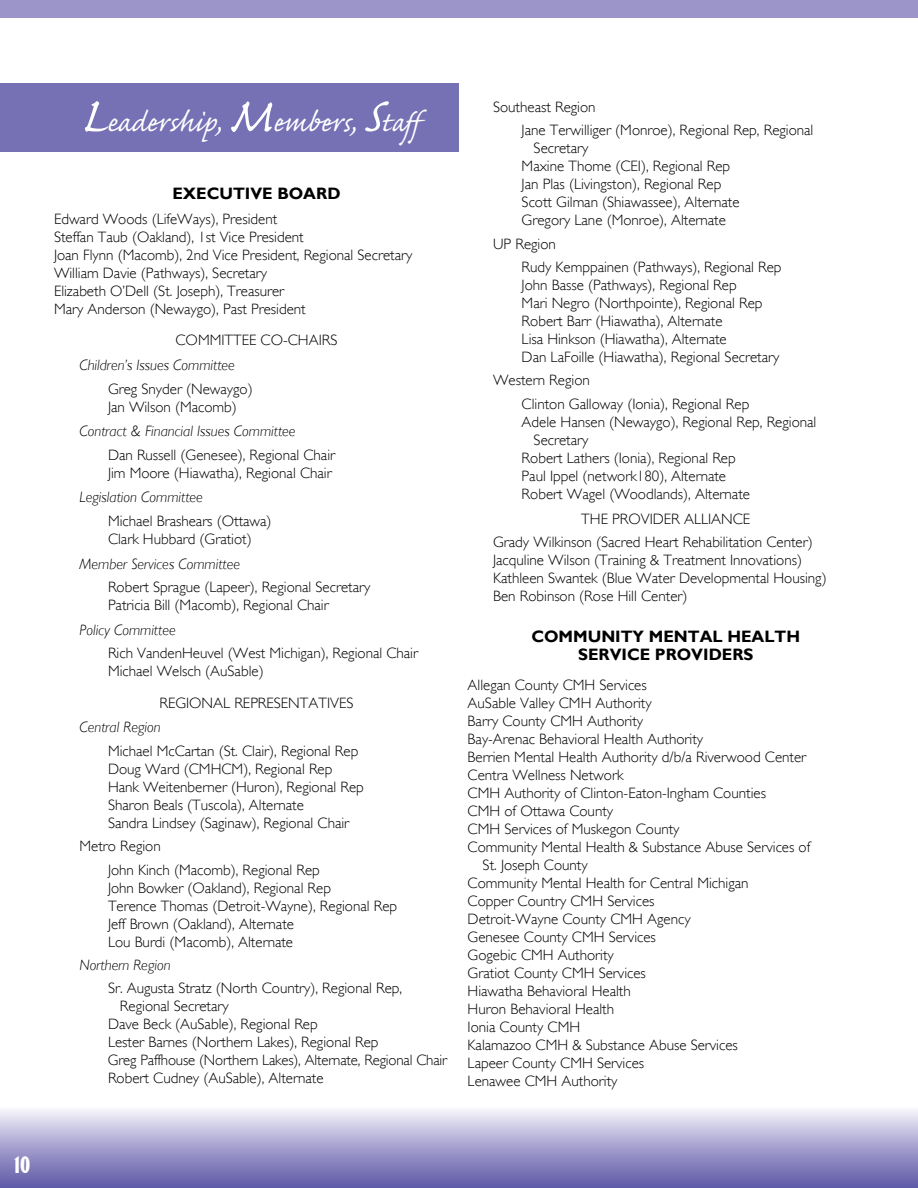
<style>
.page{position:relative;width:918px;height:1188px;background:#fff}
.page>*{position:absolute;margin:0;border:0;box-sizing:border-box;transform-origin:0 0}
.t1{font:36px "Caflisch Script Pro";color:#fff}
.t2{font:700 extra-condensed 21px "Gill Sans";color:#fff;scale:1.5 1}
.t3{font:700 16.5px/18px "Gill Sans";color:#000;text-align:center}
.t4{font:300 15px/18px "Gill Sans";color:#000}
.t5{font:italic 300 15px "Gill Sans";color:#000}
.s1{font-size:63px}
</style>
<div class="page">
<div style="left:0;top:1106px;width:918px;height:82px;background:linear-gradient(to bottom,#f8f6fc,#5c56a6)"></div>
<div style="left:0;top:0;width:918px;height:18px;background:#9b95c9"></div>
<div style="left:0;top:83px;width:459px;height:68px;background:#7670b4"></div>
<h1 class="t1" style="left:81px;top:104px;width:354px"><span class="s1">L</span>eadership, <span class="s1">M</span>embers, <span class="s1">S</span>taff</h1>
<p class="t3" style="left:172px;top:185px;width:170px">EXECUTIVE BOARD</p>
<p class="t4" style="left:54px;top:210px;width:360px">Edward Woods (LifeWays), President<br>Steffan Taub (Oakland), 1st Vice President<br>Joan Flynn (Macomb), 2nd Vice President, Regional Secretary William Davie (Pathways), Secretary<br>Elizabeth O’Dell (St. Joseph), Treasurer<br>Mary Anderson (Newaygo), Past President</p>
<p class="t4" style="left:176px;top:331px;width:163px">COMMITTEE CO-CHAIRS</p>
<p class="t5" style="left:80px;top:356px;width:157px">Children’s Issues Committee</p>
<p class="t4" style="left:108px;top:380px;width:146px">Greg Snyder (Newaygo)<br>Jan Wilson (Macomb)</p>
<p class="t5" style="left:80px;top:423px;width:218px">Contract &amp; Financial Issues Committee</p>
<p class="t4" style="left:108px;top:446px;width:229px">Dan Russell (Genesee), Regional Chair<br>Jim Moore (Hiawatha), Regional Chair</p>
<p class="t5" style="left:80px;top:489px;width:125px">Legislation Committee</p>
<p class="t4" style="left:108px;top:512px;width:165px">Michael Brashears (Ottawa)<br>Clark Hubbard (Gratiot)</p>
<p class="t5" style="left:80px;top:555px;width:162px">Member Services Committee</p>
<p class="t4" style="left:108px;top:578px;width:264px">Robert Sprague (Lapeer), Regional Secretary<br>Patricia Bill (Macomb), Regional Chair</p>
<p class="t5" style="left:80px;top:621px;width:98px">Policy Committee</p>
<p class="t4" style="left:108px;top:644px;width:312px">Rich VandenHeuvel (West Michigan), Regional Chair<br>Michael Welsch (AuSable)</p>
<p class="t4" style="left:159px;top:694px;width:196px">REGIONAL REPRESENTATIVES</p>
<p class="t5" style="left:80px;top:719px;width:83px">Central Region</p>
<p class="t4" style="left:108px;top:742px;width:257px">Michael McCartan (St. Clair), Regional Rep Doug Ward (CMHCM), Regional Rep Hank Weitenberner (Huron), Regional Rep Sharon Beals (Tuscola), Alternate<br>Sandra Lindsey (Saginaw), Regional Chair</p>
<p class="t4" style="left:108px;top:834px;width:213px;line-height:23.4px;text-indent:-28px">Metro Region<br>John Kinch (Macomb), Regional Rep</p>
<p class="t4" style="left:108px;top:879px;width:291px">John Bowker (Oakland), Regional Rep<br>Terence Thomas (Detroit-Wayne), Regional Rep Jeff Brown (Oakland), Alternate<br>Lou Burdi (Macomb), Alternate</p>
<p class="t5" style="left:80px;top:956px;width:93px">Northern Region</p>
<p class="t4" style="left:108px;top:979px;width:296px">Sr. Augusta Stratz (North Country), Regional Rep,</p>
<p class="t4" style="left:120px;top:997px;width:110px">Regional Secretary</p>
<p class="t4" style="left:108px;top:1015px;width:211px">Dave Beck (AuSable), Regional Rep</p>
<p class="t4" style="left:108px;top:1033px;width:272px">Lester Barnes (Northern Lakes), Regional Rep</p>
<p class="t4" style="left:108px;top:1051px;width:341px">Greg Paffhouse (Northern Lakes), Alternate, Regional Chair</p>
<p class="t4" style="left:108px;top:1069px;width:217px">Robert Cudney (AuSable), Alternate</p>
<p class="t4" style="left:522px;top:95px;width:293px;line-height:23.4px;text-indent:-28px">Southeast Region<br>Jane Terwilliger (Monroe), Regional Rep, Regional</p>
<p class="t4" style="left:522px;top:139px;width:220px;text-indent:12px">Secretary<br>Maxine Thome (CEI), Regional Rep<br>Jan Plas (Livingston), Regional Rep<br>Scott Gilman (Shiawassee), Alternate<br>Gregory Lane (Monroe), Alternate</p>
<p class="t4" style="left:522px;top:232px;width:261px;line-height:23.4px;text-indent:-28px">UP Region<br>Rudy Kemppainen (Pathways), Regional Rep</p>
<p class="t4" style="left:522px;top:276px;width:259px">John Basse (Pathways), Regional Rep<br>Mari Negro (Northpointe), Regional Rep Robert Barr (Hiawatha), Alternate<br>Lisa Hinkson (Hiawatha), Alternate<br>Dan LaFoille (Hiawatha), Regional Secretary</p>
<p class="t4" style="left:522px;top:369px;width:229px;line-height:23.4px;text-indent:-28px">Western Region<br>Clinton Galloway (Ionia), Regional Rep</p>
<p class="t4" style="left:522px;top:413px;width:296px">Adele Hansen (Newaygo), Regional Rep, Regional</p>
<p class="t4" style="left:534px;top:431px;width:56px">Secretary</p>
<p class="t4" style="left:522px;top:449px;width:216px">Robert Lathers (Ionia), Regional Rep</p>
<p class="t4" style="left:522px;top:467px;width:206px">Paul Ippel (network180), Alternate</p>
<p class="t4" style="left:522px;top:485px;width:230px">Robert Wagel (Woodlands), Alternate</p>
<p class="t4" style="left:493px;top:507px;width:321px;line-height:23.4px;text-indent:88px">THE PROVIDER ALLIANCE<br>Grady Wilkinson (Sacred Heart Rehabilitation Center)</p>
<p class="t4" style="left:493px;top:551px;width:335px">Jacquline Wilson (Training &amp; Treatment Innovations)<br>Kathleen Swantek (Blue Water Developmental Housing)<br>Ben Robinson (Rose Hill Center)</p>
<p class="t3" style="left:531px;top:627px;width:270px">COMMUNITY MENTAL HEALTH<br>SERVICE PROVIDERS</p>
<p class="t4" style="left:468px;top:676px;width:181px">Allegan County CMH Services</p>
<p class="t4" style="left:468px;top:694px;width:185px">AuSable Valley CMH Authority</p>
<p class="t4" style="left:468px;top:712px;width:177px">Barry County CMH Authority</p>
<p class="t4" style="left:468px;top:730px;width:237px">Bay-Arenac Behavioral Health Authority</p>
<p class="t4" style="left:468px;top:748px;width:340px">Berrien Mental Health Authority d/b/a Riverwood Center</p>
<p class="t4" style="left:468px;top:766px;width:157px">Centra Wellness Network</p>
<p class="t4" style="left:468px;top:784px;width:300px">CMH Authority of Clinton-Eaton-Ingham Counties</p>
<p class="t4" style="left:468px;top:802px;width:147px">CMH of Ottawa County</p>
<p class="t4" style="left:468px;top:820px;width:213px">CMH Services of Muskegon County</p>
<p class="t4" style="left:468px;top:838px;width:344px">Community Mental Health &amp; Substance Abuse Services of</p>
<p class="t4" style="left:483px;top:856px;width:107px">St. Joseph County</p>
<p class="t4" style="left:468px;top:874px;width:282px">Community Mental Health for Central Michigan</p>
<p class="t4" style="left:468px;top:892px;width:188px">Copper Country CMH Services</p>
<p class="t4" style="left:468px;top:910px;width:225px">Detroit-Wayne County CMH Agency</p>
<p class="t4" style="left:468px;top:928px;width:190px">Genesee County CMH Services</p>
<p class="t4" style="left:468px;top:946px;width:148px">Gogebic CMH Authority</p>
<p class="t4" style="left:468px;top:964px;width:180px">Gratiot County CMH Services</p>
<p class="t4" style="left:468px;top:982px;width:165px">Hiawatha Behavioral Health</p>
<p class="t4" style="left:468px;top:1000px;width:148px">Huron Behavioral Health</p>
<p class="t4" style="left:468px;top:1018px;width:114px">Ionia County CMH</p>
<p class="t4" style="left:468px;top:1036px;width:272px">Kalamazoo CMH &amp; Substance Abuse Services</p>
<p class="t4" style="left:468px;top:1054px;width:178px">Lapeer County CMH Services</p>
<p class="t4" style="left:468px;top:1072px;width:151px">Lenawee CMH Authority</p>
<h2 class="t2" style="left:14px;top:1152px;width:12px">10</h2>
</div>
